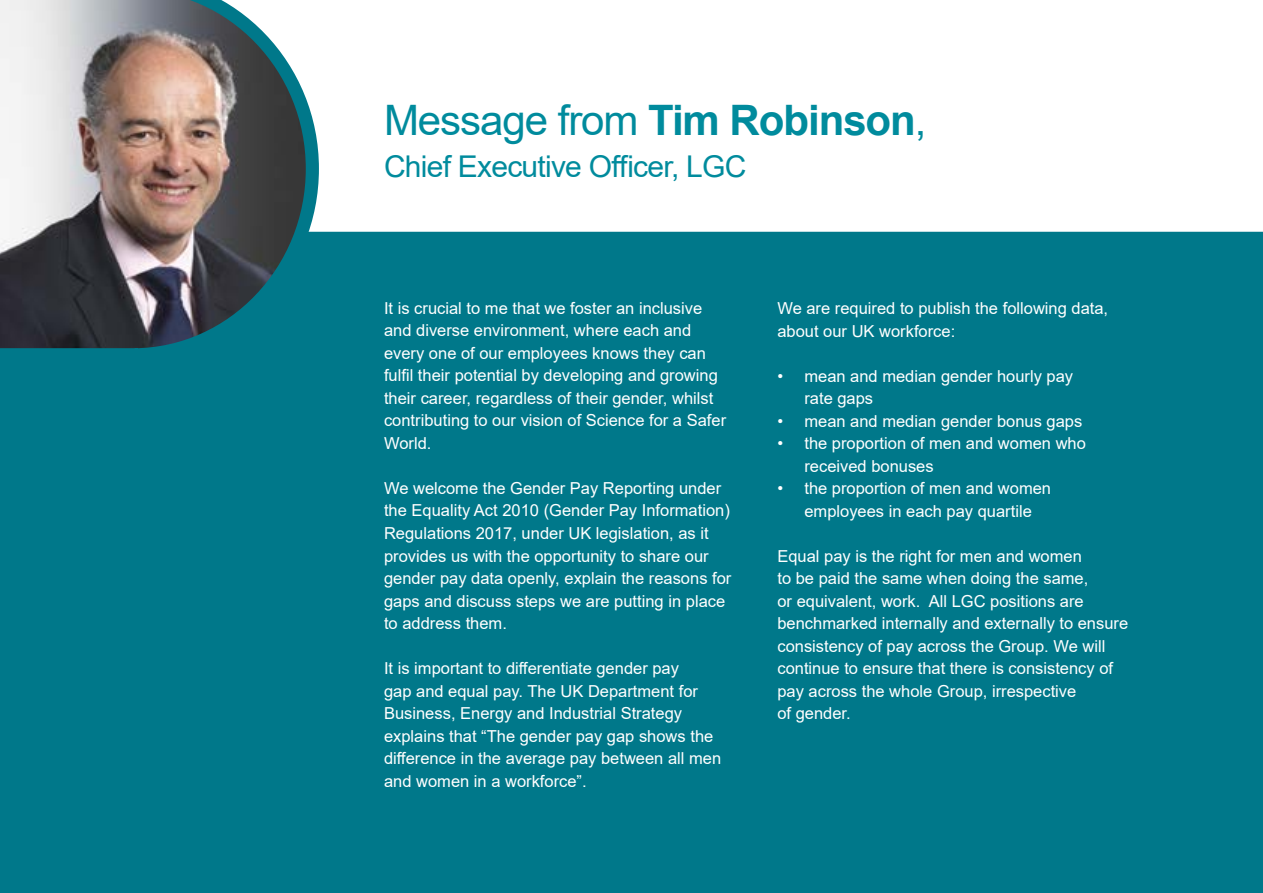
<style>
.page{position:relative;width:1263px;height:893px;background:#fff}
.page>*{position:absolute;margin:0;border:0;box-sizing:border-box;transform-origin:0 0}
.t1{font:42px "Arial";letter-spacing:-.025em;color:#008b9d}
.t2{font:30px "Arial";letter-spacing:-.025em;color:#008b9d}
.t3{font:16.5px/22.5px "Arial";color:#fff}
.s1{font-weight:700}
</style>
<div class="page">
<div style="left:0;top:232px;width:1263px;height:661px;background:#00788a"></div>
<img style="left:0;top:0;width:325px;height:368px">
<h1 class="t1" style="left:384px;top:91px;width:544px">Message from <span class="s1">Tim Robinson</span>,</h1>
<h2 class="t2" style="left:384px;top:146px;width:364px">Chief Executive Officer, LGC</h2>
<p class="t3" style="left:384px;top:297px;width:344px">It is crucial to me that we foster an inclusive and diverse environment, where each and every one of our employees knows they can fulfil their potential by developing and growing their career, regardless of their gender, whilst contributing to our vision of Science for a Safer World.</p>
<p class="t3" style="left:384px;top:477px;width:349px">We welcome the Gender Pay Reporting under the Equality Act 2010 (Gender Pay Information)<br>Regulations 2017, under UK legislation, as it provides us with the opportunity to share our gender pay data openly, explain the reasons for gaps and discuss steps we are putting in place to address them.</p>
<p class="t3" style="left:384px;top:657px;width:339px">It is important to differentiate gender pay<br>gap and equal pay. The UK Department for Business, Energy and Industrial Strategy explains that “The gender pay gap shows the difference in the average pay between all men and women in a workforce”.</p>
<p class="t3" style="left:777px;top:297px;width:332px">We are required to publish the following data, about our UK workforce:</p>
<p class="t3" style="left:804px;top:364px;width:270px;text-indent:-27px">• mean and median gender hourly pay rate gaps</p>
<p class="t3" style="left:777px;top:409px;width:306px">• mean and median gender bonus gaps</p>
<p class="t3" style="left:804px;top:432px;width:283px;text-indent:-27px">• the proportion of men and women who received bonuses</p>
<p class="t3" style="left:777px;top:477px;width:275px;text-align:center">• the proportion of men and women employees in each pay quartile</p>
<p class="t3" style="left:777px;top:544px;width:352px">Equal pay is the right for men and women<br>to be paid the same when doing the same,<br>or equivalent, work. All LGC positions are benchmarked internally and externally to ensure consistency of pay across the Group. We will continue to ensure that there is consistency of pay across the whole Group, irrespective<br>of gender.</p>
</div>
